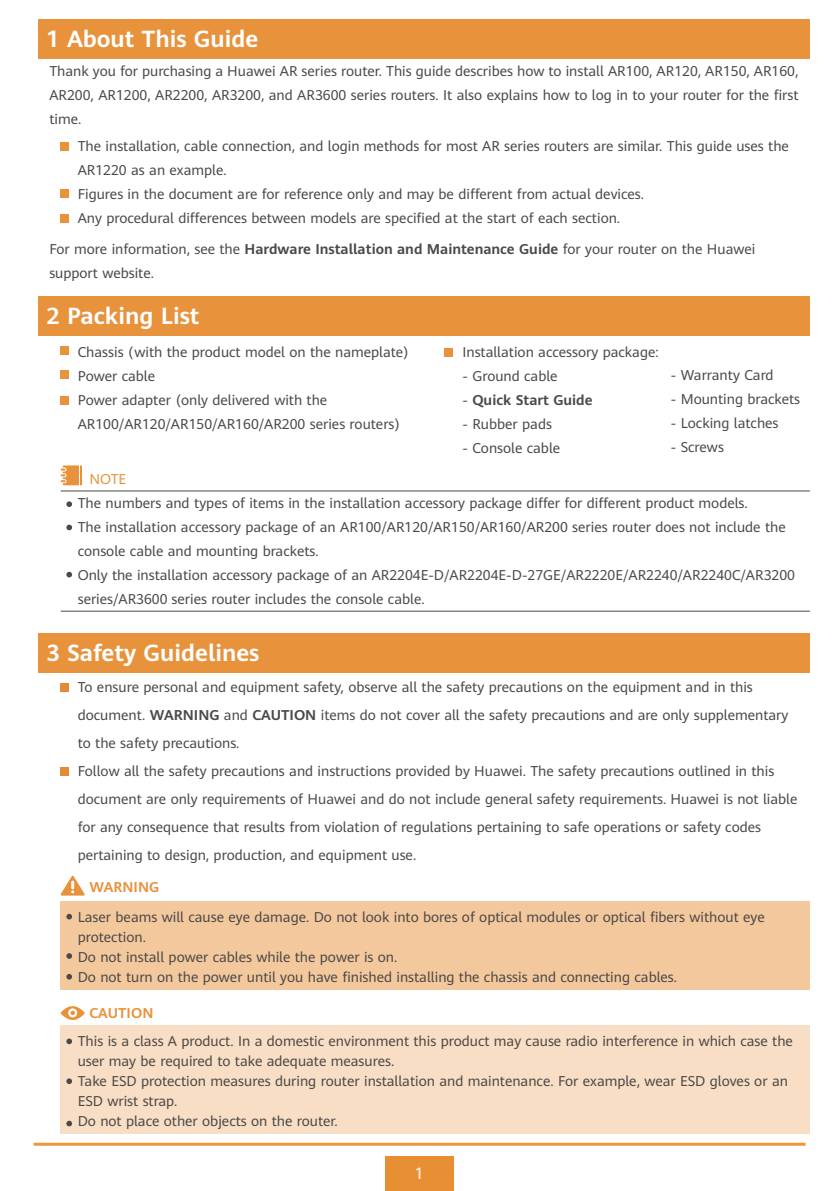
<style>
.page{position:relative;width:840px;height:1191px;background:#fff}
.page>*{position:absolute;margin:0;border:0;box-sizing:border-box;transform-origin:0 0}
.t1{font:700 23px "Huawei Sans";color:#fff}
.t2{font:16px "Huawei Sans";color:#fff}
.t3{font:14px/24px "Huawei Sans";color:#4c4948}
.t4{font:700 14px "Huawei Sans";color:#4c4948}
.t5{font:700 14px "Huawei Sans";color:#e8923c}
.t6{font:14px "Huawei Sans";color:#e8923c}
.s1{font-weight:700}
.s2{font-weight:400}
.s3{color:#4d4a49}
</style>
<div class="page">
<div style="left:385px;top:1157px;width:68px;height:34px;background:#e88f34"></div>
<hr style="left:34px;top:1142px;width:771px;height:3px;background:#f19639">
<div style="left:61px;top:142px;width:8px;height:9px;background:#e8923c"></div>
<div style="left:61px;top:189px;width:8px;height:8px;background:#e8923c"></div>
<div style="left:61px;top:214px;width:8px;height:9px;background:#e8923c"></div>
<div style="left:38px;top:19px;width:771px;height:40px;background:#e8923c"></div>
<div style="left:61px;top:346px;width:8px;height:9px;background:#e8923c"></div>
<div style="left:443px;top:348px;width:9px;height:9px;background:#e8923c"></div>
<div style="left:61px;top:370px;width:8px;height:8px;background:#e8923c"></div>
<div style="left:61px;top:396px;width:8px;height:9px;background:#e8923c"></div>
<svg style="left:61px;top:465px;width:21px;height:20px"></svg>
<hr style="left:61px;top:490px;width:748px;height:1px;background:#4c4948">
<hr style="left:61px;top:610px;width:748px;height:1px;background:#4c4948">
<svg style="left:66px;top:501px;width:6px;height:6px"></svg>
<svg style="left:66px;top:524px;width:6px;height:6px"></svg>
<div style="left:38px;top:296px;width:771px;height:39px;background:#e8923c"></div>
<div style="left:38px;top:632px;width:771px;height:40px;background:#e8923c"></div>
<div style="left:61px;top:683px;width:8px;height:8px;background:#df8b37"></div>
<div style="left:61px;top:767px;width:8px;height:8px;background:#df8b37"></div>
<div style="left:61px;top:1025px;width:748px;height:109px;background:#f8dec4"></div>
<svg style="left:61px;top:875px;width:24px;height:20px"></svg>
<svg style="left:61px;top:1006px;width:24px;height:14px"></svg>
<div style="left:61px;top:901px;width:748px;height:89px;background:#f3c89d"></div>
<svg style="left:66px;top:1038px;width:6px;height:6px"></svg>
<svg style="left:66px;top:1078px;width:6px;height:6px"></svg>
<svg style="left:66px;top:1120px;width:6px;height:6px"></svg>
<svg style="left:66px;top:913px;width:6px;height:6px"></svg>
<svg style="left:66px;top:974px;width:6px;height:5px"></svg>
<svg style="left:66px;top:953px;width:6px;height:6px"></svg>
<svg style="left:66px;top:572px;width:6px;height:5px"></svg>
<h1 class="t1" style="left:46px;top:23px;width:213px">1 About This Guide</h1>
<p class="t3" style="left:49px;top:59px;width:750px;text-align:justify">Thank you for purchasing a Huawei AR series router. This guide describes how to install AR100, AR120, AR150, AR160, AR200, AR1200, AR2200, AR3200, and AR3600 series routers. It also explains how to log in to your router for the first time.</p>
<p class="t3" style="left:78px;top:133px;width:712px">The installation, cable connection, and login methods for most AR series routers are similar. This guide uses the AR1220 as an example.<br>Figures in the document are for reference only and may be different from actual devices.<br>Any procedural differences between models are specified at the start of each section.</p>
<p class="t3" style="left:49px;top:236px;width:707px">For more information, see the <span class="s1">Hardware Installation and Maintenance Guide</span> for your router on the Huawei support website.</p>
<h1 class="t1" style="left:46px;top:299px;width:154px">2 Packing List</h1>
<p class="t3" style="left:78px;top:339px;width:332px">Chassis (with the product model on the nameplate)<br>Power cable<br>Power adapter (only delivered with the AR100/AR120/AR150/AR160/AR200 series routers)</p>
<p class="t3" style="left:462px;top:339px;width:197px">Installation accessory package:</p>
<p class="t3" style="left:462px;top:363px;width:97px">- Ground cable</p>
<p class="t4" style="left:462px;top:390px;width:132px"><span class="s2">-</span> Quick Start Guide</p>
<p class="t3" style="left:462px;top:411px;width:91px">- Rubber pads</p>
<p class="t3" style="left:462px;top:435px;width:99px">- Console cable</p>
<p class="t6" style="left:89px;top:469px;width:38px">NOTE</p>
<p class="t3" style="left:670px;top:363px;width:104px">- Warranty Card</p>
<p class="t3" style="left:670px;top:387px;width:131px">- Mounting brackets</p>
<p class="t3" style="left:670px;top:411px;width:109px">- Locking latches</p>
<p class="t3" style="left:670px;top:435px;width:55px">- Screws</p>
<p class="t3" style="left:78px;top:490px;width:718px">The numbers and types of items in the installation accessory package differ for different product models.<br>The installation accessory package of an AR100/AR120/AR150/AR160/AR200 series router does not include the console cable and mounting brackets.<br>Only the installation accessory package of an <span class="s3">AR2204E-D/AR2204E-D-27GE/AR2220E/AR2240/AR2240C/AR3200 </span>series<span class="s3">/AR3600</span> series router includes the console cable.</p>
<h1 class="t1" style="left:46px;top:636px;width:214px">3 Safety Guidelines</h1>
<p class="t3" style="left:78px;top:672px;width:720px;line-height:28px">To ensure personal and equipment safety, observe all the safety precautions on the equipment and in this document. <span class="s1">WARNING</span> and <span class="s1">CAUTION</span> items do not cover all the safety precautions and are only supplementary to the safety precautions.<br>Follow all the safety precautions and instructions provided by Huawei. The safety precautions outlined in this document are only requirements of Huawei and do not include general safety requirements. Huawei is not liable for any consequence that results from violation of regulations pertaining to safe operations or safety codes pertaining to design, production, and equipment use.</p>
<p class="t5" style="left:89px;top:877px;width:71px">WARNING</p>
<p class="t3" style="left:78px;top:906px;width:688px;line-height:20px">Laser beams will cause eye damage. Do not look into bores of optical modules or optical fibers without eye protection.<br>Do not install power cables while the power is on.<br>Do not turn on the power until you have finished installing the chassis and connecting cables.</p>
<p class="t5" style="left:89px;top:1003px;width:65px">CAUTION</p>
<p class="t3" style="left:78px;top:1031px;width:716px;line-height:20px">This is a class A product. In a domestic environment this product may cause radio interference in which case the user may be required to take adequate measures.<br>Take ESD protection measures during router installation and maintenance. For example, wear ESD gloves or an ESD wrist strap.<br>Do not place other objects on the router.</p>
<p class="t2" style="left:414px;top:1161px;width:10px">1</p>
</div>
